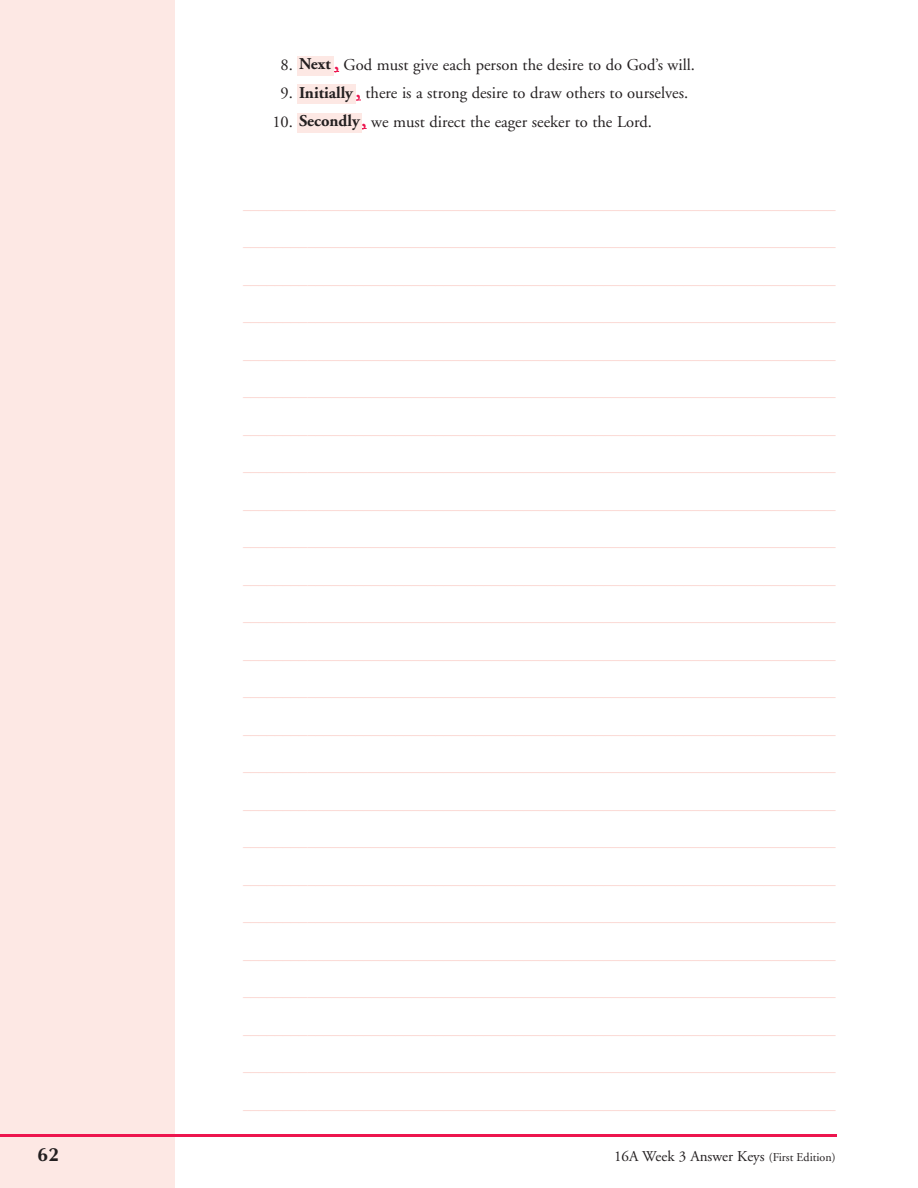
<style>
.page{position:relative;width:918px;height:1188px;background:#fff}
.page>*{position:absolute;margin:0;border:0;box-sizing:border-box;transform-origin:0 0}
.t1{font:700 18px "Omni";color:#231f20}
.t2{font:16.5px "Adobe Garamond";color:#fbd3cd}
.t3{font:16.5px "Adobe Garamond";color:#231f20}
.t4{font:700 16.5px "Adobe Garamond";color:#231f20}
.t5{font:15px "Adobe Garamond";color:#231f20}
.s1{font-weight:700;font-size:19.5px;color:#ed154e}
.s2{font-weight:700}
.s3{font-size:12px}
</style>
<div class="page">
<div style="left:0;top:0;width:176px;height:1188px;background:#fde8e4"></div>
<div style="left:298px;top:113px;width:64px;height:20px;background:#fde8e4"></div>
<div style="left:298px;top:85px;width:58px;height:19px;background:#fde8e4"></div>
<div style="left:298px;top:56px;width:36px;height:20px;background:#fde8e4"></div>
<hr style="left:0;top:1134px;width:837px;height:3px;background:#ed154e">
<p class="t3" style="left:281px;top:58px;width:416px">8. <span class="s1">,</span> God must give each person the desire to do God’s will.</p>
<p class="t3" style="left:281px;top:86px;width:409px">9. <span class="s2">Initially</span> <span class="s1">,</span> there is a strong desire to draw others to ourselves.</p>
<p class="t3" style="left:272px;top:115px;width:381px">10. <span class="s2">Secondly</span><span class="s1">,</span> we must direct the eager seeker to the Lord.</p>
<p class="t4" style="left:299px;top:58px;width:33px">Next</p>
<p class="t2" style="left:243px;top:197px;width:594px">__________________________________________________________________________</p>
<p class="t2" style="left:243px;top:234px;width:594px">__________________________________________________________________________</p>
<p class="t2" style="left:243px;top:272px;width:594px">__________________________________________________________________________</p>
<p class="t2" style="left:243px;top:309px;width:594px">__________________________________________________________________________</p>
<p class="t2" style="left:243px;top:347px;width:594px">__________________________________________________________________________</p>
<p class="t2" style="left:243px;top:384px;width:594px">__________________________________________________________________________</p>
<p class="t2" style="left:243px;top:422px;width:594px">__________________________________________________________________________</p>
<p class="t2" style="left:243px;top:459px;width:594px">__________________________________________________________________________</p>
<p class="t2" style="left:243px;top:497px;width:594px">__________________________________________________________________________</p>
<p class="t2" style="left:243px;top:534px;width:594px">__________________________________________________________________________</p>
<p class="t2" style="left:243px;top:572px;width:594px">__________________________________________________________________________</p>
<p class="t2" style="left:243px;top:609px;width:594px">__________________________________________________________________________</p>
<p class="t2" style="left:243px;top:647px;width:594px">__________________________________________________________________________</p>
<p class="t2" style="left:243px;top:684px;width:594px">__________________________________________________________________________</p>
<p class="t2" style="left:243px;top:722px;width:594px">__________________________________________________________________________</p>
<p class="t2" style="left:243px;top:760px;width:594px">__________________________________________________________________________</p>
<p class="t2" style="left:243px;top:797px;width:594px">__________________________________________________________________________</p>
<p class="t2" style="left:243px;top:835px;width:594px">__________________________________________________________________________</p>
<p class="t2" style="left:243px;top:872px;width:594px">__________________________________________________________________________</p>
<p class="t2" style="left:243px;top:910px;width:594px">__________________________________________________________________________</p>
<p class="t2" style="left:243px;top:947px;width:594px">__________________________________________________________________________</p>
<p class="t2" style="left:243px;top:985px;width:594px">__________________________________________________________________________</p>
<p class="t2" style="left:243px;top:1022px;width:594px">__________________________________________________________________________</p>
<p class="t2" style="left:243px;top:1060px;width:594px">__________________________________________________________________________</p>
<p class="t2" style="left:243px;top:1097px;width:594px">__________________________________________________________________________</p>
<p class="t1" style="left:38px;top:1144px;width:23px">62</p>
<p class="t5" style="left:614px;top:1150px;width:223px">16A Week 3 Answer Keys <span class="s3">(First Edition)</span></p>
</div>
